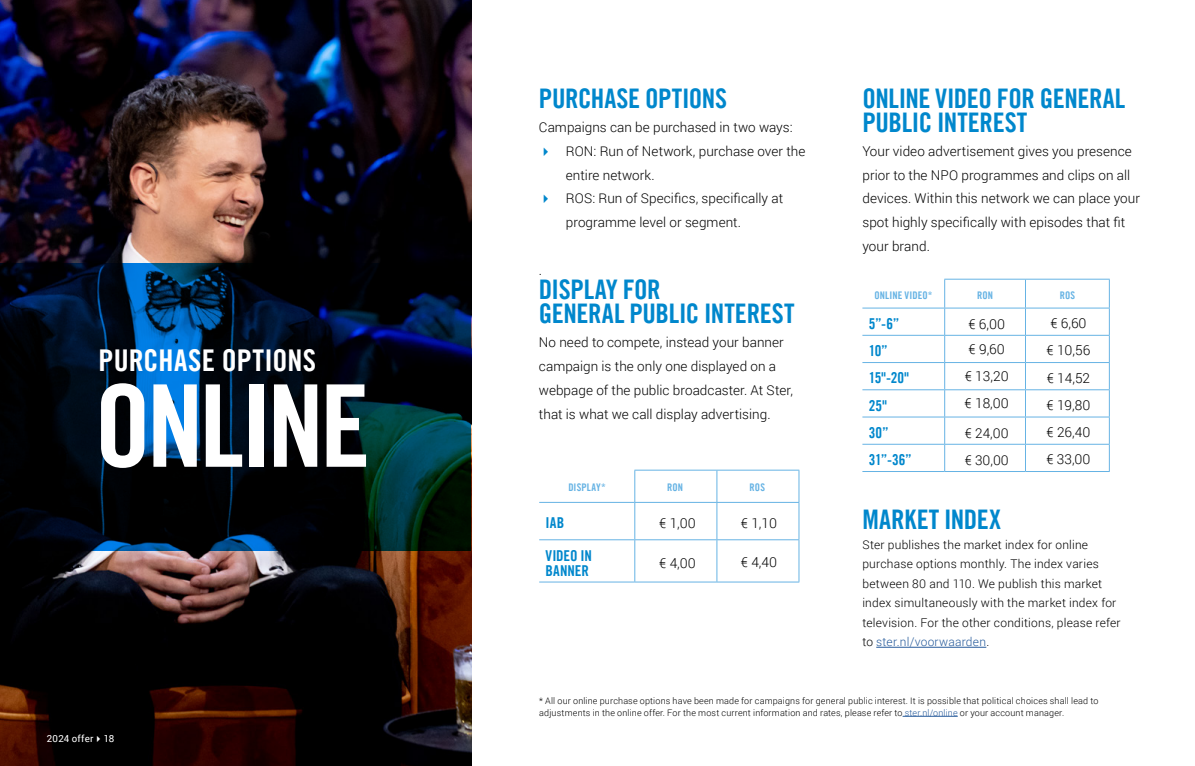
<style>
.page{position:relative;width:1195px;height:766px;background:#fff}
.page>*{position:absolute;margin:0;border:0;box-sizing:border-box;transform-origin:0 0}
.t1{font:114px "Trade Gothic LT Com Bd Cn 20";letter-spacing:-.04em;color:#fff}
.t2{font:30px "Trade Gothic LT Com Bd Cn 20";letter-spacing:.01em;color:#fff}
.t3{font:27px/23.9px "Trade Gothic LT Com Bd Cn 20";letter-spacing:-.01em;color:#0087cc}
.t4{font:15px/15px "Trade Gothic LT Com Bd Cn 20";letter-spacing:-.005em;color:#0087cc}
.t5{font:300 13.65px "Roboto";color:#000}
.t6{font:300 13.5px/23.9px "Roboto";letter-spacing:.005em;color:#000}
.t7{font:300 12px/19.5px "Roboto";letter-spacing:.02em;color:#000}
.t8{font:10.5px "Trade Gothic LT Com Bd Cn 20";letter-spacing:.01em;color:#66b3e4}
.t9{font:9.75px "Roboto";letter-spacing:.015em;color:#fff}
.t10{font:300 9px/12px "Roboto";letter-spacing:.02em;color:#000}
.s1{color:#275b9b}
</style>
<div class="page">
<img style="left:0;top:0;width:471px;height:765px">
<svg style="left:0;top:263px;width:471px;height:287px;background:#001526"></svg>
<hr style="left:1025px;top:279px;width:85px;height:1px;background:#66b3e4">
<svg style="left:1109px;top:279px;width:1px;height:192px"></svg>
<hr style="left:944px;top:279px;width:81px;height:1px;background:#66b3e4">
<svg style="left:944px;top:279px;width:1px;height:192px"></svg>
<svg style="left:1025px;top:279px;width:1px;height:192px"></svg>
<hr style="left:862px;top:307px;width:83px;height:1px;background:#66b3e4">
<hr style="left:945px;top:307px;width:80px;height:1px;background:#66b3e4">
<hr style="left:1025px;top:307px;width:85px;height:1px;background:#66b3e4">
<hr style="left:1025px;top:335px;width:85px;height:1px;background:#66b3e4">
<hr style="left:1025px;top:362px;width:85px;height:1px;background:#66b3e4">
<hr style="left:1025px;top:389px;width:85px;height:1px;background:#66b3e4">
<hr style="left:1025px;top:416px;width:85px;height:1px;background:#66b3e4">
<hr style="left:1025px;top:444px;width:85px;height:1px;background:#66b3e4">
<hr style="left:1025px;top:471px;width:85px;height:1px;background:#66b3e4">
<hr style="left:862px;top:335px;width:83px;height:1px;background:#66b3e4">
<hr style="left:945px;top:335px;width:80px;height:1px;background:#66b3e4">
<hr style="left:862px;top:362px;width:83px;height:1px;background:#66b3e4">
<hr style="left:945px;top:362px;width:80px;height:1px;background:#66b3e4">
<hr style="left:862px;top:389px;width:83px;height:1px;background:#66b3e4">
<hr style="left:945px;top:389px;width:80px;height:1px;background:#66b3e4">
<hr style="left:862px;top:416px;width:83px;height:1px;background:#66b3e4">
<hr style="left:945px;top:416px;width:80px;height:1px;background:#66b3e4">
<hr style="left:862px;top:444px;width:83px;height:1px;background:#66b3e4">
<hr style="left:945px;top:444px;width:80px;height:1px;background:#66b3e4">
<hr style="left:862px;top:471px;width:83px;height:1px;background:#66b3e4">
<hr style="left:945px;top:471px;width:80px;height:1px;background:#66b3e4">
<hr style="left:717px;top:469px;width:82px;height:1px;background:#66b3e4">
<hr style="left:798px;top:470px;width:1px;height:32px;background:#66b3e4">
<hr style="left:634px;top:502px;width:1px;height:37px;background:#66b3e4">
<hr style="left:634px;top:540px;width:1px;height:41px;background:#66b3e4">
<hr style="left:716px;top:502px;width:1px;height:37px;background:#66b3e4">
<hr style="left:798px;top:502px;width:1px;height:37px;background:#66b3e4">
<hr style="left:716px;top:540px;width:1px;height:41px;background:#66b3e4">
<hr style="left:798px;top:540px;width:1px;height:41px;background:#66b3e4">
<hr style="left:634px;top:469px;width:83px;height:1px;background:#66b3e4">
<hr style="left:634px;top:470px;width:1px;height:32px;background:#66b3e4">
<hr style="left:716px;top:470px;width:1px;height:32px;background:#66b3e4">
<hr style="left:539px;top:502px;width:96px;height:1px;background:#66b3e4">
<hr style="left:635px;top:502px;width:82px;height:1px;background:#66b3e4">
<hr style="left:717px;top:502px;width:82px;height:1px;background:#66b3e4">
<hr style="left:717px;top:539px;width:82px;height:1px;background:#66b3e4">
<hr style="left:717px;top:581px;width:82px;height:1px;background:#66b3e4">
<hr style="left:539px;top:539px;width:96px;height:1px;background:#66b3e4">
<hr style="left:635px;top:539px;width:82px;height:1px;background:#66b3e4">
<hr style="left:539px;top:581px;width:96px;height:1px;background:#66b3e4">
<hr style="left:635px;top:581px;width:82px;height:1px;background:#66b3e4">
<hr style="left:902px;top:715px;width:56px;height:1px;background:#275b9b">
<hr style="left:876px;top:646px;width:110px;height:1px;background:#275b9b">
<h2 class="t2" style="left:98px;top:342px;width:219px">PURCHASE OPTIONS</h2>
<h1 class="t1" style="left:94px;top:356px;width:278px">ONLINE</h1>
<p class="t9" style="left:47px;top:731px;width:69px">2024 offer✔18</p>
<h3 class="t3" style="left:539px;top:86px;width:190px">PURCHASE OPTIONS</h3>
<p class="t6" style="left:566px;top:114px;width:241px;text-indent:-27px">Campaigns can be purchased in two ways:<br>RON: Run of Network, purchase over the entire network.<br>ROS: Run of Specifics, specifically at programme level or segment.</p>
<p class="t6" style="left:539px;top:258px;width:5px">.</p>
<h3 class="t3" style="left:539px;top:277px;width:257px">DISPLAY FOR<br>GENERAL PUBLIC INTEREST</h3>
<p class="t6" style="left:539px;top:330px;width:256px">No need to compete, instead your banner campaign is the only one displayed on a webpage of the public broadcaster. At Ster, that is what we call display advertising.</p>
<p class="t8" style="left:568px;top:481px;width:39px">DISPLAY*</p>
<p class="t8" style="left:667px;top:481px;width:17px">RON</p>
<p class="t8" style="left:749px;top:481px;width:17px">ROS</p>
<p class="t4" style="left:546px;top:515px;width:20px">IAB</p>
<p class="t5" style="left:659px;top:514px;width:38px">€ 1,00</p>
<p class="t5" style="left:741px;top:513px;width:38px">€ 1,10</p>
<p class="t4" style="left:546px;top:547px;width:48px">VIDEO IN<br>BANNER</p>
<p class="t5" style="left:659px;top:553px;width:38px">€ 4,00</p>
<p class="t5" style="left:741px;top:553px;width:38px">€ 4,40</p>
<h3 class="t3" style="left:862px;top:86px;width:265px">ONLINE VIDEO FOR GENERAL<br>PUBLIC INTEREST</h3>
<p class="t6" style="left:862px;top:138px;width:279px">Your video advertisement gives you presence prior to the NPO programmes and clips on all devices. Within this network we can place your spot highly specifically with episodes that fit your brand.</p>
<p class="t8" style="left:874px;top:288px;width:59px">ONLINE VIDEO*</p>
<p class="t8" style="left:977px;top:288px;width:17px">RON</p>
<p class="t8" style="left:1060px;top:288px;width:17px">ROS</p>
<p class="t4" style="left:869px;top:316px;width:32px">5”-6”</p>
<p class="t5" style="left:968px;top:314px;width:38px">€ 6,00</p>
<p class="t5" style="left:1050px;top:314px;width:38px">€ 6,60</p>
<p class="t4" style="left:869px;top:343px;width:21px">10”</p>
<p class="t5" style="left:968px;top:339px;width:38px">€ 9,60</p>
<p class="t5" style="left:1046px;top:341px;width:45px">€ 10,56</p>
<p class="t4" style="left:869px;top:370px;width:42px">15"-20"</p>
<p class="t5" style="left:965px;top:366px;width:45px">€ 13,20</p>
<p class="t5" style="left:1047px;top:368px;width:45px">€ 14,52</p>
<p class="t4" style="left:869px;top:397px;width:20px">25"</p>
<p class="t5" style="left:964px;top:394px;width:46px">€ 18,00</p>
<p class="t5" style="left:1046px;top:395px;width:45px">€ 19,80</p>
<p class="t4" style="left:869px;top:425px;width:21px">30”</p>
<p class="t6" style="left:965px;top:420px;width:45px">€ 24,00</p>
<p class="t5" style="left:1046px;top:423px;width:45px">€ 26,40</p>
<p class="t4" style="left:869px;top:452px;width:44px">31”-36”</p>
<p class="t6" style="left:965px;top:447px;width:46px">€ 30,00</p>
<p class="t5" style="left:1046px;top:450px;width:46px">€ 33,00</p>
<h3 class="t3" style="left:862px;top:507px;width:140px">MARKET INDEX</h3>
<p class="t7" style="left:862px;top:534px;width:260px">Ster publishes the market index for online purchase options monthly. The index varies between 80 and 110. We publish this market index simultaneously with the market index for television. For the other conditions, please refer to <span class="s1">ster.nl/voorwaarden</span>.</p>
<p class="t10" style="left:539px;top:694px;width:561px">* All our online purchase options have been made for campaigns for general public interest. It is possible that political choices shall lead to adjustments in the online offer. For the most current information and rates, please refer to <span class="s1">ster.nl/online</span> or your account manager.</p>
</div>
